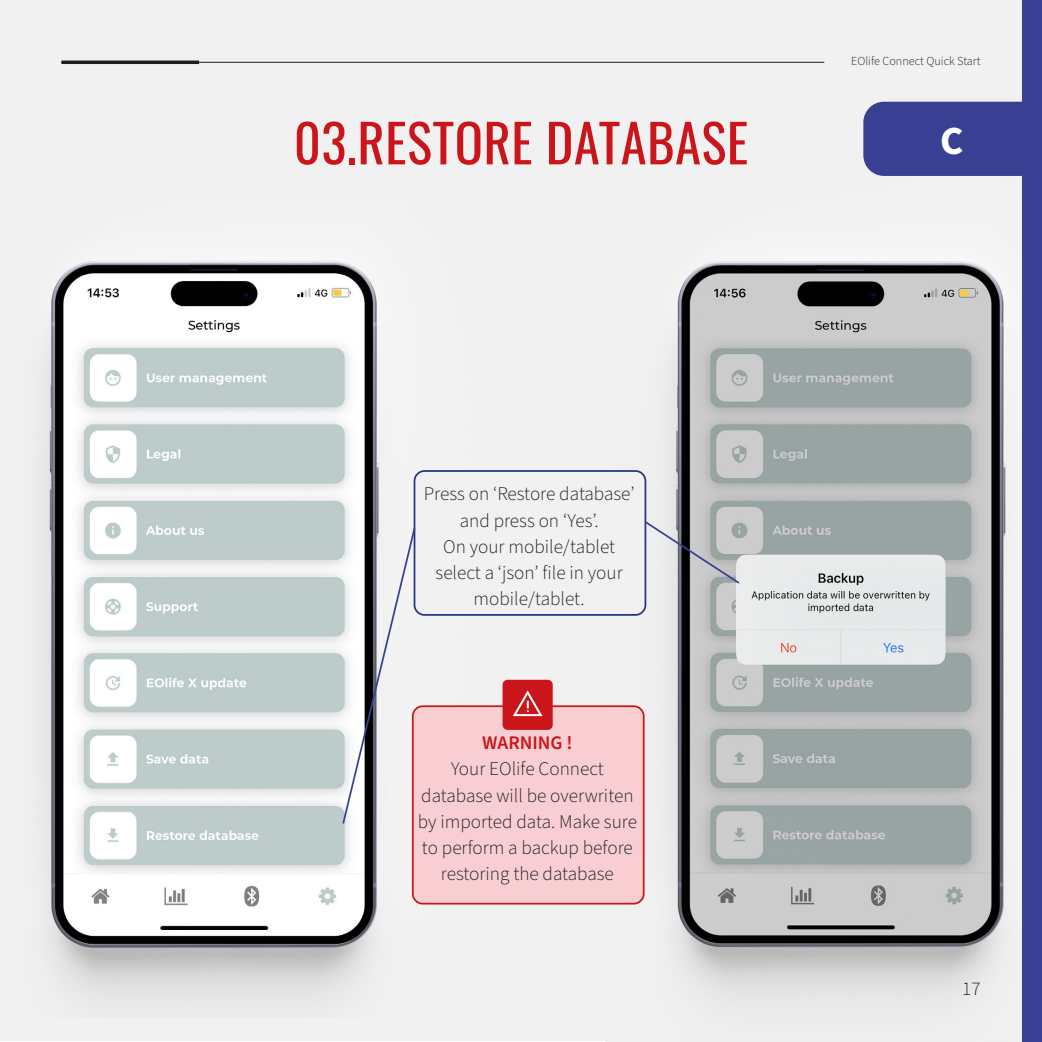
<style>
.page{position:relative;width:1042px;height:1042px;background:#fff}
.page>*{position:absolute;margin:0;border:0;box-sizing:border-box;transform-origin:0 0}
.t1{font:52.5px "Oswald";letter-spacing:.01em;color:#ca161b}
.t2{font:700 39.9px "Source Sans Pro";color:#fff}
.t3{font:300 19.25px/26.2px "Source Sans Pro";color:#1d1e1e;text-align:center}
.t4{font:600 19.25px "Source Sans Pro";color:#ca161b}
.t5{font:300 12.25px "Source Sans Pro";color:#1d1e1e}
</style>
<div class="page">
<div style="left:1px;top:1px;width:1041px;height:1040px;background:#f1f1f2"></div>
<img style="left:43px;top:261px;width:562px;height:743px">
<img style="left:605px;top:101px;width:417px;height:900px">
<div style="left:414px;top:471px;width:231px;height:144px;background:#f1f1f2;border-radius:10px"></div>
<div style="left:414px;top:470px;width:232px;height:146px;border:2px solid #283583;border-radius:10px"></div>
<svg style="left:341px;top:526px;width:76px;height:299px"></svg>
<svg style="left:643px;top:519px;width:98px;height:66px"></svg>
<div style="left:413px;top:706px;width:231px;height:197px;background:#f9ced2;border-radius:10px"></div>
<div style="left:412px;top:705px;width:232px;height:199px;border:2px solid #ca161b;border-radius:10px"></div>
<div style="left:502px;top:680px;width:51px;height:50px;background:#ca161b;border-radius:5px"></div>
<svg style="left:513px;top:690px;width:30px;height:27px"></svg>
<div style="left:863px;top:102px;width:179px;height:74px;background:#394093;border-radius:21px"></div>
<hr style="left:61px;top:62px;width:763px;height:1px;background:#1d1e1e">
<hr style="left:61px;top:61px;width:138px;height:3px;background:#1d1e1e">
<div style="left:1022px;top:0;width:20px;height:1042px;background:#394093"></div>
<h1 class="t1" style="left:294px;top:96px;width:456px">03.RESTORE DATABASE</h1>
<p class="t5" style="left:851px;top:53px;width:131px">EOlife Connect Quick Start</p>
<h2 class="t2" style="left:940px;top:114px;width:25px">C</h2>
<p class="t3" style="left:424px;top:481px;width:212px">Press on ‘Restore database’ and press on ‘Yes’.<br>On your mobile/tablet select a ‘json’ file in your mobile/tablet.</p>
<p class="t4" style="left:482px;top:730px;width:92px">WARNING !</p>
<p class="t3" style="left:418px;top:756px;width:221px">Your EOlife Connect database will be overwriten by imported data. Make sure to perform a backup before restoring the database</p>
<p class="t3" style="left:962px;top:976px;width:20px">17</p>
</div>
